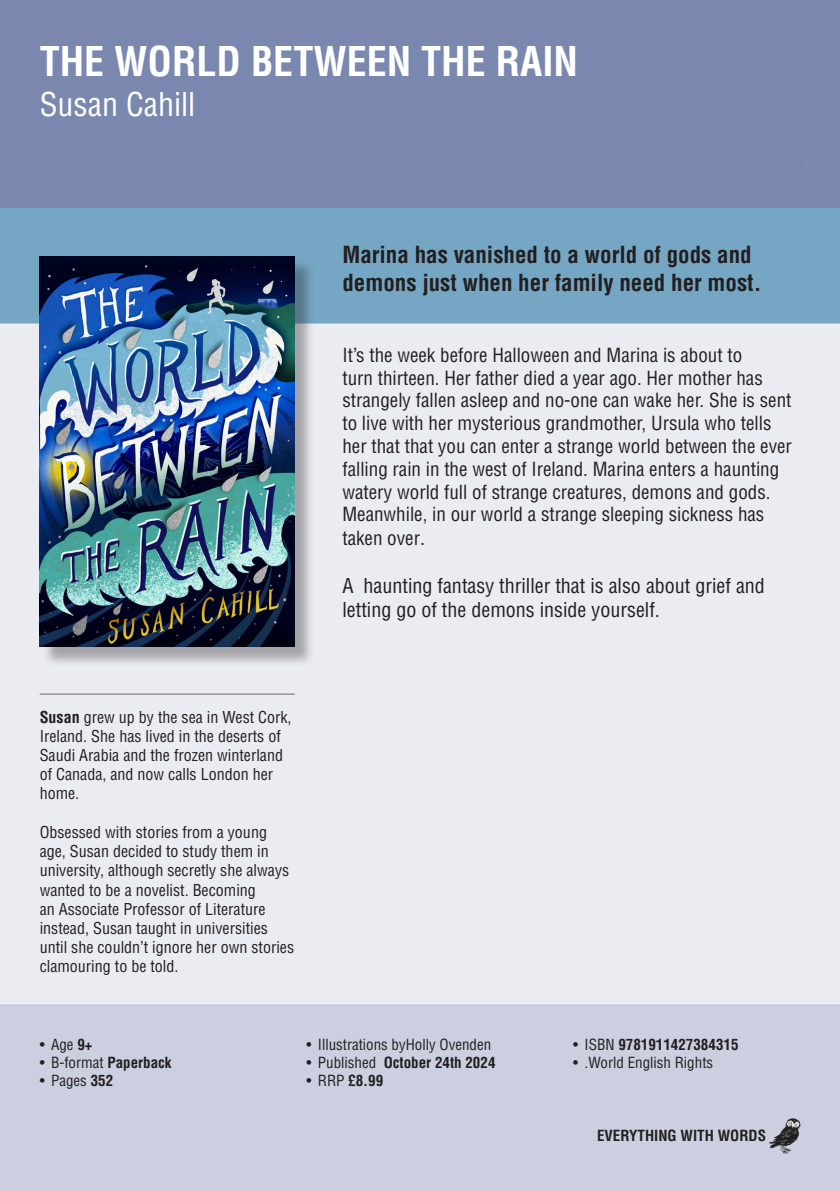
<style>
.page{position:relative;width:840px;height:1191px;background:#fff}
.page>*{position:absolute;margin:0;border:0;box-sizing:border-box;transform-origin:0 0}
.t1{font:700 condensed 40px "Helvetica";color:#fff}
.t2{font:condensed 32px "Helvetica";color:#fff}
.t3{font:700 condensed 23px/27.6px "Helvetica";color:#231f20}
.t4{font:condensed 20px/24px "Helvetica";color:#231f20}
.t5{font:condensed 19px/23px "Helvetica";color:#231f20}
.t6{font:condensed 16px/19.2px "Helvetica";color:#231f20}
.t7{font:condensed 15px "Helvetica";color:#231f20}
.t8{font:700 condensed 15px "Helvetica";color:#231f20}
.s1{font-size:20px}
.s2{font-weight:700}
.s3{font-weight:400}
</style>
<div class="page">
<div style="left:0;top:0;width:839px;height:1191px;background:#7d88b0"></div>
<div style="left:0;top:323px;width:839px;height:680px;background:#ebecf2"></div>
<div style="left:0;top:1003px;width:839px;height:188px;background:#cbcfdf"></div>
<div style="left:0;top:208px;width:839px;height:115px;background:#75a7c4"></div>
<hr style="left:40px;top:693px;width:254px;height:1px;background:#6c6d70">
<div style="left:42px;top:258px;width:273px;height:409px;background:#231f20;opacity:.35"></div>
<img style="left:40px;top:256px;width:254px;height:390px">
<img style="left:769px;top:1118px;width:30px;height:35px">
<p class="t1" style="left:40px;top:37px;width:539px">THE WORLD BETWEEN THE RAIN</p>
<p class="t2" style="left:40px;top:85px;width:157px">Susan Cahill</p>
<p class="t3" style="left:342px;top:241px;width:420px">Marina has vanished to a world of gods and demons just when her family need her most.</p>
<p class="t5" style="left:342px;top:343px;width:450px">It’s the week before Halloween and Marina is about to<br>turn thirteen. Her father died a year ago. Her mother has strangely fallen asleep and no-one can wake her. She is sent to live with her mysterious grandmother, Ursula who tells her that that you can enter a strange world between the ever falling rain in the west of Ireland. Marina enters a haunting watery world full of strange creatures, demons and gods.<br>Meanwhile, in our world a strange sleeping sickness has taken over<span class="s1">.</span></p>
<p class="t4" style="left:342px;top:574px;width:424px">A haunting fantasy thriller that is also about grief and letting go of the demons inside yourself.</p>
<p class="t6" style="left:40px;top:707px;width:253px"><span class="s2">Susan</span> grew up by the sea in West Cork,<br>Ireland. She has lived in the deserts of<br>Saudi Arabia and the frozen winterland of Canada, and now calls London her home.</p>
<p class="t6" style="left:40px;top:822px;width:256px">Obsessed with stories from a young age, Susan decided to study them in university, although secretly she always wanted to be a novelist. Becoming<br>an Associate Professor of Literature instead, Susan taught in universities until she couldn’t ignore her own stories clamouring to be told.</p>
<p class="t7" style="left:40px;top:1035px;width:54px">• Age <span class="s2">9+</span></p>
<p class="t7" style="left:40px;top:1053px;width:133px">• B-format <span class="s2">Paperback</span></p>
<p class="t7" style="left:40px;top:1071px;width:75px">• Pages <span class="s2">352</span></p>
<p class="t7" style="left:306px;top:1035px;width:186px">• Illustrations byHolly Ovenden</p>
<p class="t8" style="left:306px;top:1053px;width:190px"><span class="s3">• Published</span> October 24th 2024</p>
<p class="t8" style="left:306px;top:1071px;width:78px"><span class="s3">• RRP</span> £8.99</p>
<p class="t8" style="left:573px;top:1035px;width:167px"><span class="s3">• ISBN</span> 9781911427384315</p>
<p class="t7" style="left:573px;top:1053px;width:141px">• .World English Rights</p>
<p class="t8" style="left:596px;top:1126px;width:170px">EVERYTHING WITH WORDS</p>
</div>
